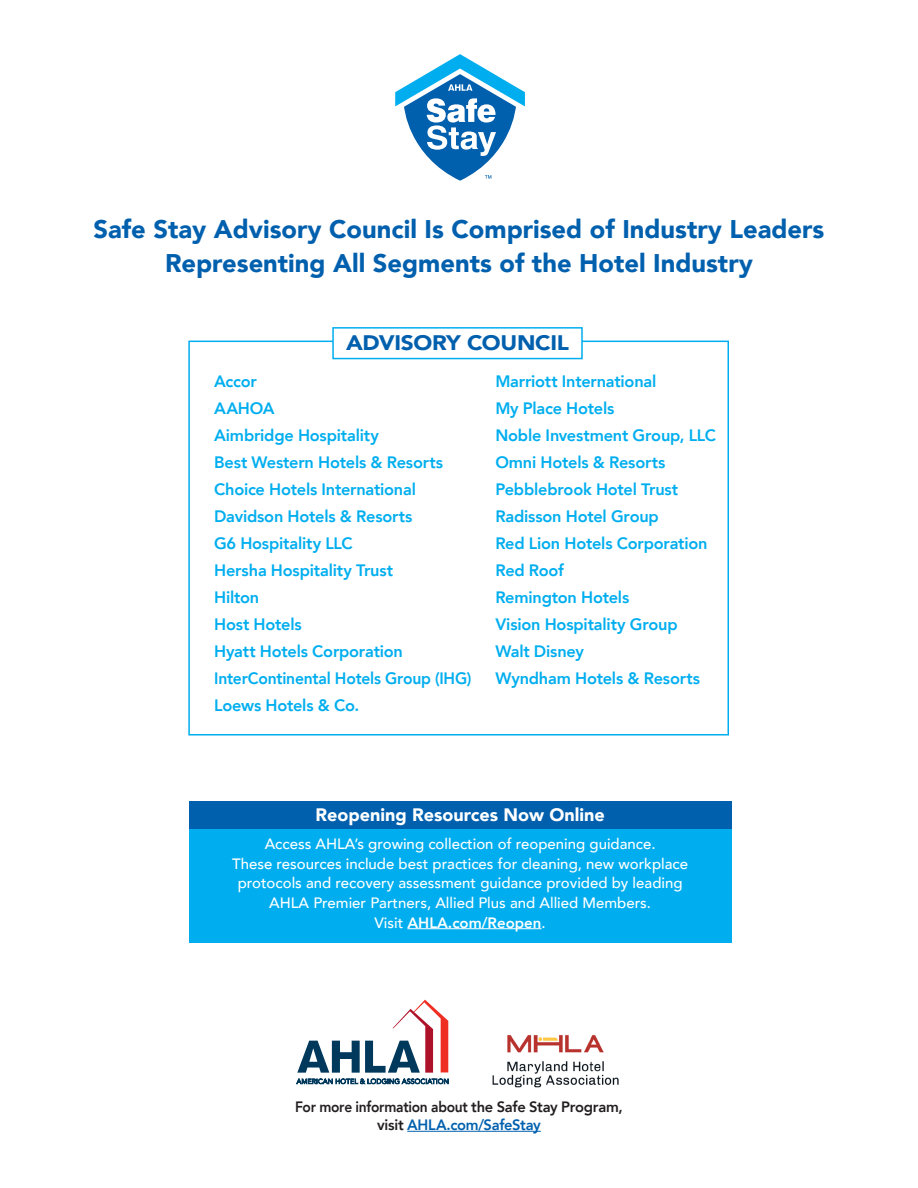
<style>
.page{position:relative;width:918px;height:1188px;background:#fff}
.page>*{position:absolute;margin:0;border:0;box-sizing:border-box;transform-origin:0 0}
.t1{font:900 25.5px/34.5px "Avenir";color:#0160ae;text-align:center}
.t2{font:900 21px "Avenir";letter-spacing:-.015em;color:#0160ae;scale:1.08 1}
.t3{font:900 18px "Avenir";color:#fff}
.t4{font:800 16.5px "Avenir";letter-spacing:-.015em;color:#00aeef}
.t5{font:800 16.5px/27px "Avenir";letter-spacing:-.015em;color:#00aeef;scale:.95 1}
.t6{font:500 15px/19.5px "Avenir";color:#fff;text-align:center}
.t7{font:800 15px "Avenir";letter-spacing:-.02em;color:#231f20;scale:.92 1}
.t8{font:800 15px "Avenir";letter-spacing:-.02em;color:#0160ae}
.t9{font:800 15px "Avenir";color:#fff}
.s1{font-weight:500}
.s2{color:#231f20}
</style>
<div class="page">
<div style="left:188px;top:341px;width:541px;height:395px;border:2px solid #00aeef"></div>
<div style="left:189px;top:801px;width:542px;height:141px;background:#00aeef"></div>
<svg style="left:395px;top:54px;width:130px;height:127px"></svg>
<svg style="left:296px;top:1000px;width:152px;height:84px"></svg>
<hr style="left:407px;top:1131px;width:134px;height:1px;background:#0160ae">
<div style="left:189px;top:801px;width:542px;height:27px;background:#0160ae"></div>
<hr style="left:407px;top:928px;width:135px;height:1px;background:#fff">
<div style="left:333px;top:329px;width:249px;height:40px;background:#fff"></div>
<div style="left:332px;top:327px;width:251px;height:32px;border:2px solid #00aeef"></div>
<img style="left:492px;top:1035px;width:127px;height:53px">
<p class="t1" style="left:94px;top:211px;width:732px">Safe Stay Advisory Council Is Comprised of Industry Leaders<br>Representing All Segments of the Hotel Industry</p>
<p class="t2" style="left:346px;top:325px;width:208px">ADVISORY COUNCIL</p>
<p class="t4" style="left:214px;top:369px;width:44px">Accor</p>
<p class="t4" style="left:214px;top:396px;width:62px">AAHOA</p>
<p class="t4" style="left:214px;top:423px;width:166px">Aimbridge Hospitality</p>
<p class="t4" style="left:214px;top:450px;width:230px">Best Western Hotels &amp; Resorts</p>
<p class="t4" style="left:214px;top:477px;width:203px">Choice Hotels International</p>
<p class="t4" style="left:214px;top:504px;width:200px">Davidson Hotels &amp; Resorts</p>
<p class="t4" style="left:214px;top:531px;width:140px">G6 Hospitality LLC</p>
<p class="t4" style="left:214px;top:558px;width:180px">Hersha Hospitality Trust</p>
<p class="t4" style="left:214px;top:585px;width:47px">Hilton</p>
<p class="t4" style="left:214px;top:612px;width:89px">Host Hotels</p>
<p class="t4" style="left:214px;top:639px;width:190px">Hyatt Hotels Corporation</p>
<p class="t5" style="left:214px;top:665px;width:272px">InterContinental Hotels Group (IHG)<br>Loews Hotels &amp; Co.</p>
<p class="t4" style="left:495px;top:369px;width:162px">Marriott International</p>
<p class="t4" style="left:495px;top:396px;width:121px">My Place Hotels</p>
<p class="t4" style="left:495px;top:423px;width:222px">Noble Investment Group, LLC</p>
<p class="t4" style="left:495px;top:450px;width:171px">Omni Hotels &amp; Resorts</p>
<p class="t4" style="left:495px;top:477px;width:184px">Pebblebrook Hotel Trust</p>
<p class="t4" style="left:495px;top:504px;width:165px">Radisson Hotel Group</p>
<p class="t4" style="left:495px;top:531px;width:214px">Red Lion Hotels Corporation</p>
<p class="t4" style="left:495px;top:558px;width:70px">Red Roof</p>
<p class="t4" style="left:495px;top:585px;width:135px">Remington Hotels</p>
<p class="t4" style="left:495px;top:612px;width:184px">Vision Hospitality Group</p>
<p class="t4" style="left:495px;top:639px;width:90px">Walt Disney</p>
<p class="t4" style="left:495px;top:666px;width:206px">Wyndham Hotels &amp; Resorts</p>
<p class="t3" style="left:316px;top:799px;width:291px">Reopening Resources Now Online</p>
<p class="t6" style="left:232px;top:834px;width:457px">Access AHLA’s growing collection of reopening guidance.<br>These resources include best practices for cleaning, new workplace protocols and recovery assessment guidance provided by leading AHLA Premier Partners, Allied Plus and Allied Members.</p>
<p class="t9" style="left:375px;top:911px;width:173px"><span class="s1">Visit</span> AHLA.com/Reopen<span class="s1">.</span></p>
<p class="t7" style="left:295px;top:1095px;width:358px">For more information about the Safe Stay Program,</p>
<p class="t8" style="left:377px;top:1113px;width:165px"><span class="s2">visit</span> AHLA.com/SafeStay</p>
</div>
